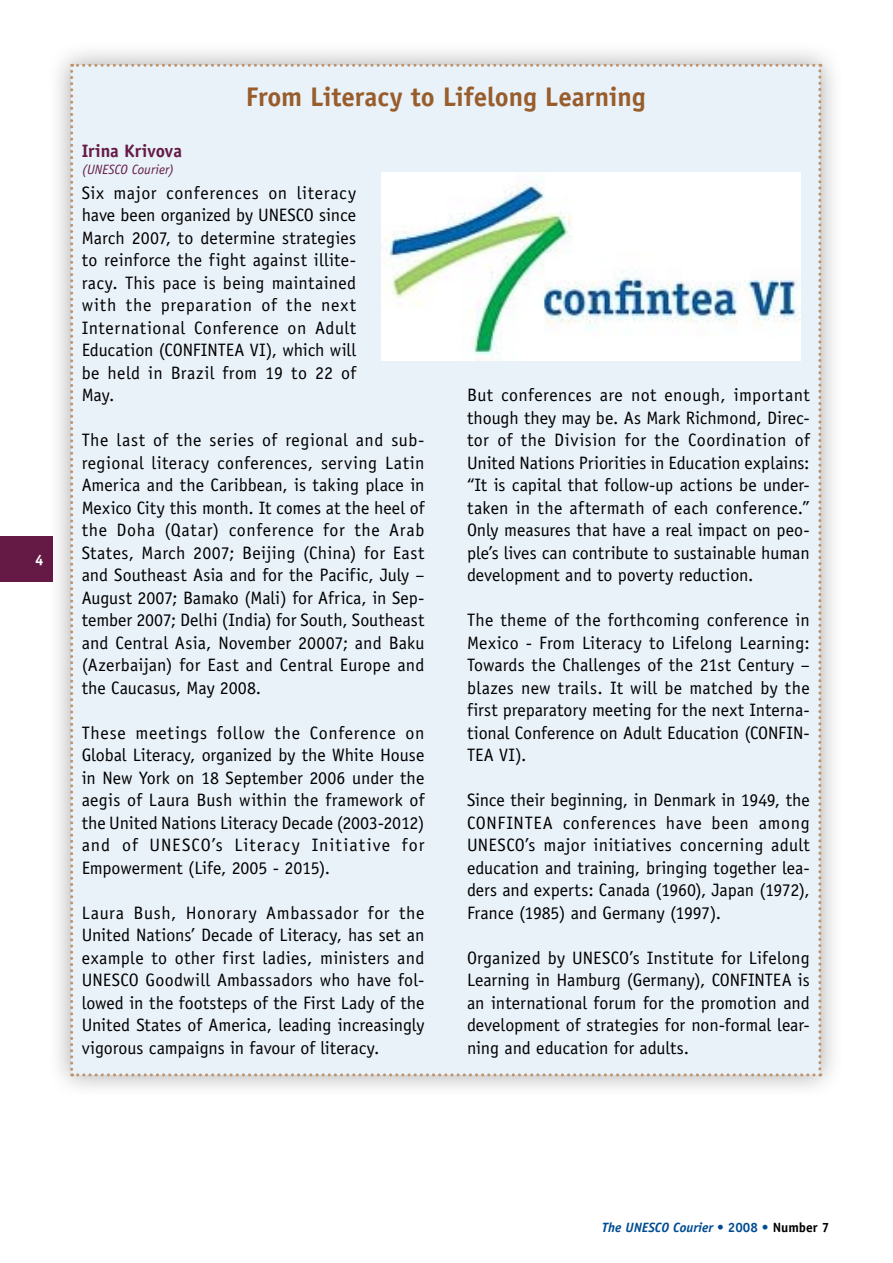
<style>
.page{position:relative;width:893px;height:1263px;background:#fff}
.page>*{position:absolute;margin:0;border:0;box-sizing:border-box;transform-origin:0 0}
.t1{font:700 27px "Officina Sans Std";letter-spacing:-.005em;color:#985d2a}
.t2{font:18px/22.5px "Officina Sans Std";color:#000;text-align:justify}
.t3{font:700 18px "Officina Sans Std";letter-spacing:-.005em;color:#641a45}
.t4{font:700 15px "Officina Sans";color:#fff}
.t5{font:italic 700 13.5px "Officina Sans";color:#004c93}
.t6{font:italic 13.5px "Officina Sans Std";color:#641a45}
.s1{font-style:normal}
.s2{font-style:normal;color:#000}
</style>
<div class="page">
<div style="left:0;top:536px;width:52px;height:45px;background:#641a45"></div>
<div style="left:45px;top:39px;width:817px;height:1082px;background:#000;opacity:.35"></div>
<div style="left:70px;top:64px;width:751px;height:1012px;background:#e9f1f9"></div>
<img style="left:382px;top:172px;width:418px;height:188px">
<p class="t4" style="left:35px;top:550px;width:10px">4</p>
<h1 class="t1" style="left:246px;top:80px;width:401px">From Literacy to Lifelong Learning</h1>
<p class="t3" style="left:82px;top:140px;width:102px">Irina Krivova</p>
<p class="t6" style="left:82px;top:161px;width:94px">(UNESCO Courier)</p>
<p class="t2" style="left:82px;top:181px;width:276px">Six major conferences on literacy have been organized by UNESCO since March 2007, to determine strategies to reinforce the fight against illite&shy;racy. This pace is being maintained with the preparation of the next International Conference on Adult Education (CONFINTEA VI), which will be held in Brazil from 19 to 22 of May.</p>
<p class="t2" style="left:82px;top:429px;width:344px">The last of the series of regional and sub&shy;regional literacy conferences, serving Latin America and the Caribbean, is taking place in Mexico City this month. It comes at the heel of the Doha (Qatar) conference for the Arab States, March 2007; Beijing (China) for East and Southeast Asia and for the Pacific, July – August 2007; Bamako (Mali) for Africa, in Sep&shy;tember 2007; Delhi (India) for South, Southeast and Central Asia, November 20007; and Baku (Azerbaijan) for East and Central Europe and the Caucasus, May 2008.</p>
<p class="t2" style="left:82px;top:721px;width:344px">These meetings follow the Conference on Global Literacy, organized by the White House in New York on 18 September 2006 under the aegis of Laura Bush within the framework of the United Nations Literacy Decade (2003-2012) and of UNESCO’s Literacy Initiative for Empowerment (Life, 2005 - 2015).</p>
<p class="t2" style="left:82px;top:901px;width:344px">Laura Bush, Honorary Ambassador for the United Nations’ Decade of Literacy, has set an example to other first ladies, ministers and UNESCO Goodwill Ambassadors who have fol&shy;lowed in the footsteps of the First Lady of the United States of America, leading increasingly vigorous campaigns in favour of literacy.</p>
<p class="t2" style="left:467px;top:384px;width:344px">But conferences are not enough, important though they may be. As Mark Richmond, Direc&shy;tor of the Division for the Coordination of United Nations Priorities in Education explains: “It is capital that follow-up actions be under&shy;taken in the aftermath of each conference.” Only measures that have a real impact on peo&shy;ple’s lives can contribute to sustainable human development and to poverty reduction.</p>
<p class="t2" style="left:467px;top:609px;width:344px">The theme of the forthcoming conference in Mexico - From Literacy to Lifelong Learning:<br>Towards the Challenges of the 21st Century – blazes new trails. It will be matched by the first preparatory meeting for the next Interna&shy;tional Conference on Adult Education (CONFIN-TEA VI).</p>
<p class="t2" style="left:467px;top:789px;width:344px">Since their beginning, in Denmark in 1949, the CONFINTEA conferences have been among UNESCO’s major initiatives concerning adult education and training, bringing together lea&shy;ders and experts: Canada (1960), Japan (1972), France (1985) and Germany (1997).</p>
<p class="t2" style="left:467px;top:946px;width:344px">Organized by UNESCO’s Institute for Lifelong Learning in Hamburg (Germany), CONFINTEA is an international forum for the promotion and development of strategies for non-formal lear&shy;ning and education for adults.</p>
<p class="t5" style="left:602px;top:1219px;width:229px">The UNESCO Courier <span class="s1">• 2008 •</span> <span class="s2">Number 7</span></p>
</div>
